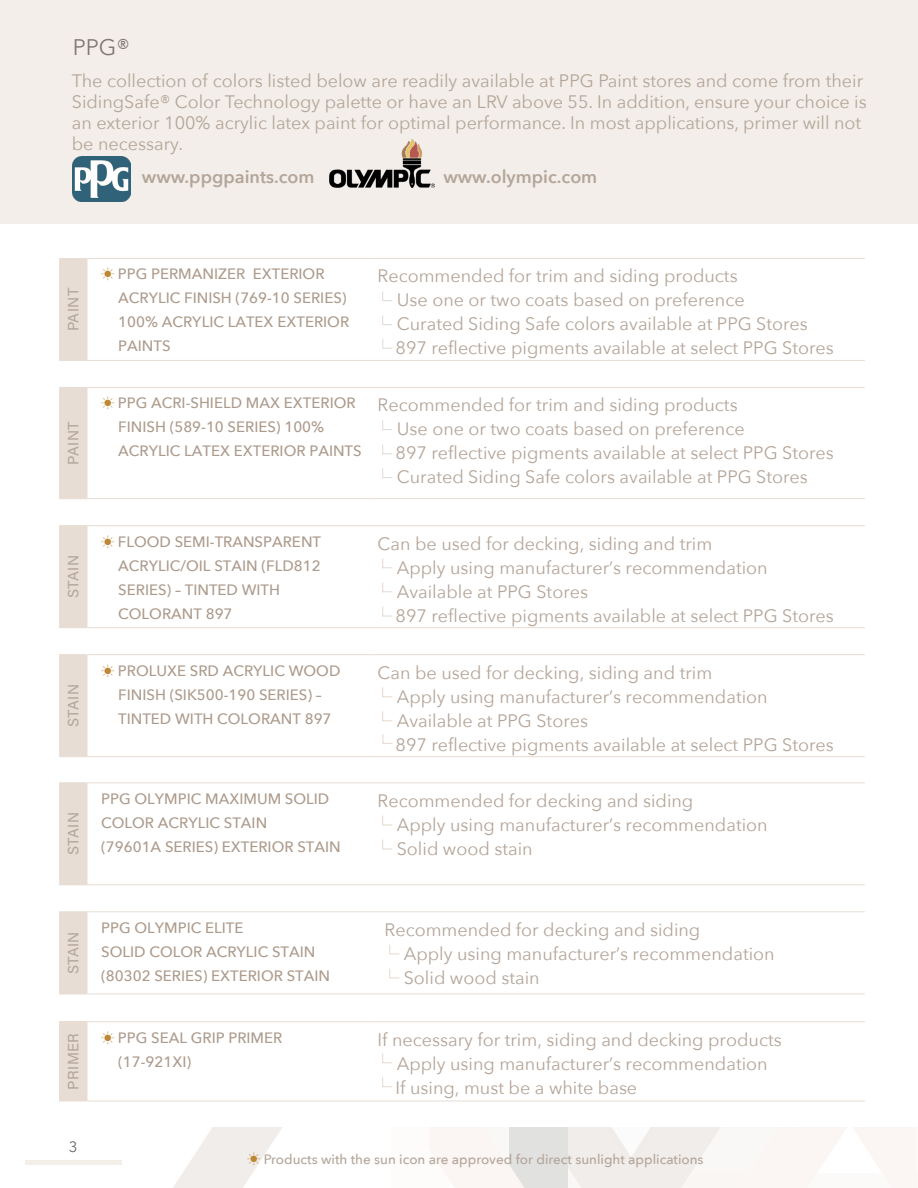
<style>
.page{position:relative;width:918px;height:1188px;background:#fff}
.page>*{position:absolute;margin:0;border:0;box-sizing:border-box;transform-origin:0 0}
.Title_-_Paragraph{font:22.5px "Avenir Next";color:#827771}
.bullets{font:18px "Avenir Next";color:#b4a599}
.PARAGRAPH{font:18px/21px "Avenir Next";color:#b4a599}
.new_bullets{font:18px "Avenir Next";color:#b4a599}
.PARAGRAPH-2{font:600 18px "Avenir Next";color:#b4a599}
.product_name_darker{font:500 15px/24px "Avenir Next";color:#ad9b8c}
.Product_title{font:15px "Acumin Variable Concept";letter-spacing:.025em;color:#b4a599}
.t1{font:15px "Avenir Next";color:#6a6664}
.Paragraph_Footer_Sma{font:500 13.5px "Avenir Next";color:#b4a599}
.s1{font-family:"Koz Go Pr 6 N";font-weight:400;font-size:13.5px;color:#bd8733}
.s2{font-family:"Koz Go Pr 6 N";font-weight:400;color:#bd8733}
</style>
<div class="page">
<div style="left:25px;top:1160px;width:96px;height:5px;background:#f4eee9"></div>
<svg style="left:213px;top:1127px;width:69px;height:40px;fill:#f0edeb"></svg>
<svg style="left:450px;top:1127px;width:329px;height:61px"></svg>
<svg style="left:779px;top:1127px;width:138px;height:61px"></svg>
<div style="left:0;top:0;width:918px;height:224px;background:#f3eee9"></div>
<img style="left:330px;top:140px;width:105px;height:48px">
<hr style="left:87px;top:360px;width:285px;height:1px;background:#e7ddd4">
<hr style="left:372px;top:360px;width:493px;height:1px;background:#e7ddd4">
<hr style="left:87px;top:498px;width:285px;height:1px;background:#e7ddd4">
<hr style="left:372px;top:498px;width:493px;height:1px;background:#e7ddd4">
<hr style="left:87px;top:627px;width:285px;height:1px;background:#e7ddd4">
<hr style="left:372px;top:627px;width:493px;height:1px;background:#e7ddd4">
<hr style="left:87px;top:756px;width:285px;height:1px;background:#e7ddd4">
<hr style="left:372px;top:756px;width:493px;height:1px;background:#e7ddd4">
<hr style="left:87px;top:258px;width:285px;height:1px;background:#e7ddd4">
<hr style="left:372px;top:258px;width:493px;height:1px;background:#e7ddd4">
<hr style="left:87px;top:387px;width:285px;height:1px;background:#e7ddd4">
<hr style="left:372px;top:387px;width:493px;height:1px;background:#e7ddd4">
<hr style="left:87px;top:525px;width:285px;height:1px;background:#e7ddd4">
<hr style="left:372px;top:525px;width:493px;height:1px;background:#e7ddd4">
<svg style="left:59px;top:258px;width:28px;height:499px"></svg>
<hr style="left:87px;top:654px;width:285px;height:1px;background:#e7ddd4">
<hr style="left:372px;top:654px;width:493px;height:1px;background:#e7ddd4">
<svg style="left:382px;top:291px;width:11px;height:10px"></svg>
<svg style="left:382px;top:315px;width:11px;height:10px"></svg>
<svg style="left:382px;top:420px;width:11px;height:10px"></svg>
<svg style="left:382px;top:468px;width:11px;height:10px"></svg>
<svg style="left:382px;top:558px;width:11px;height:11px"></svg>
<svg style="left:382px;top:582px;width:11px;height:11px"></svg>
<img style="left:73px;top:156px;width:58px;height:45px">
<hr style="left:87px;top:884px;width:285px;height:1px;background:#e7ddd4">
<hr style="left:372px;top:884px;width:493px;height:1px;background:#e7ddd4">
<hr style="left:87px;top:994px;width:285px;height:1px;background:#e7ddd4">
<hr style="left:372px;top:994px;width:493px;height:1px;background:#e7ddd4">
<hr style="left:87px;top:782px;width:285px;height:1px;background:#e7ddd4">
<hr style="left:372px;top:782px;width:493px;height:1px;background:#e7ddd4">
<svg style="left:59px;top:782px;width:28px;height:213px;background:#eae1d9"></svg>
<hr style="left:87px;top:911px;width:285px;height:1px;background:#e7ddd4">
<hr style="left:372px;top:911px;width:493px;height:1px;background:#e7ddd4">
<div style="left:59px;top:1022px;width:28px;height:79px;background:#e7ddd4"></div>
<svg style="left:59px;top:1021px;width:28px;height:1px"></svg>
<hr style="left:87px;top:1021px;width:285px;height:1px;background:#e7ddd4">
<hr style="left:372px;top:1021px;width:493px;height:1px;background:#e7ddd4">
<svg style="left:59px;top:1101px;width:28px;height:1px"></svg>
<hr style="left:87px;top:1101px;width:285px;height:1px;background:#e7ddd4">
<hr style="left:372px;top:1101px;width:493px;height:1px;background:#e7ddd4">
<svg style="left:382px;top:339px;width:11px;height:10px"></svg>
<svg style="left:205px;top:606px;width:334px;height:373px"></svg>
<svg style="left:382px;top:444px;width:11px;height:11px"></svg>
<svg style="left:382px;top:1053px;width:68px;height:127px"></svg>
<p class="Title_-_Paragraph" style="left:73px;top:28px;width:59px">PPG®</p>
<p class="PARAGRAPH" style="left:72px;top:69px;width:796px">The collection of colors listed below are readily available at PPG Paint stores and come from their SidingSafe® Color Technology palette or have an LRV above 55. In addition, ensure your choice is an exterior 100% acrylic latex paint for optimal performance. In most applications, primer will not be necessary.</p>
<p class="PARAGRAPH-2" style="left:142px;top:161px;width:174px">www.ppgpaints.com</p>
<p class="PARAGRAPH-2" style="left:443px;top:161px;width:155px">www.olympic.com</p>
<p class="Product_title" style="left:63px;top:331px;width:45px;rotate:-90deg">PAINT</p>
<p class="Product_title" style="left:63px;top:465px;width:45px;rotate:-90deg">PAINT</p>
<p class="Product_title" style="left:63px;top:598px;width:45px;rotate:-90deg">STAIN</p>
<p class="Product_title" style="left:63px;top:727px;width:45px;rotate:-90deg">STAIN</p>
<p class="Product_title" style="left:63px;top:855px;width:45px;rotate:-90deg">STAIN</p>
<p class="product_name_darker" style="left:118px;top:262px;width:232px;text-indent:-17px"><span class="s1">☀</span> PPG PERMANIZER EXTERIOR<br>ACRYLIC FINISH (769-10 SERIES)<br>100% ACRYLIC LATEX EXTERIOR<br>PAINTS</p>
<p class="bullets" style="left:378px;top:261px;width:362px">Recommended for trim and siding products</p>
<p class="bullets" style="left:397px;top:285px;width:349px">Use one or two coats based on preference</p>
<p class="bullets" style="left:397px;top:309px;width:413px">Curated Siding Safe colors available at PPG Stores</p>
<p class="bullets" style="left:396px;top:333px;width:440px">897 reflective pigments available at select PPG Stores</p>
<p class="product_name_darker" style="left:118px;top:391px;width:245px;text-indent:-17px"><span class="s1">☀</span> PPG ACRI-SHIELD MAX EXTERIOR<br>FINISH (589-10 SERIES) 100%<br>ACRYLIC LATEX EXTERIOR PAINTS</p>
<p class="bullets" style="left:378px;top:390px;width:362px">Recommended for trim and siding products</p>
<p class="bullets" style="left:397px;top:414px;width:349px">Use one or two coats based on preference</p>
<p class="bullets" style="left:396px;top:438px;width:440px">897 reflective pigments available at select PPG Stores</p>
<p class="bullets" style="left:397px;top:462px;width:413px">Curated Siding Safe colors available at PPG Stores</p>
<p class="product_name_darker" style="left:118px;top:529px;width:204px;text-indent:-17px"><span class="s1">☀</span> FLOOD SEMI-TRANSPARENT<br>ACRYLIC/OIL STAIN (FLD812<br>SERIES) – TINTED WITH<br>COLORANT 897</p>
<p class="bullets" style="left:378px;top:528px;width:336px">Can be used for decking, siding and trim</p>
<p class="bullets" style="left:397px;top:552px;width:372px">Apply using manufacturer’s recommendation</p>
<p class="bullets" style="left:397px;top:576px;width:193px">Available at PPG Stores</p>
<p class="bullets" style="left:396px;top:600px;width:440px">897 reflective pigments available at select PPG Stores</p>
<p class="product_name_darker" style="left:101px;top:658px;width:241px;text-align:center"><span class="s1">☀</span> PROLUXE SRD ACRYLIC WOOD<br>FINISH (SIK500-190 SERIES) –<br>TINTED WITH COLORANT 897</p>
<p class="bullets" style="left:378px;top:657px;width:336px">Can be used for decking, siding and trim</p>
<p class="bullets" style="left:397px;top:681px;width:372px">Apply using manufacturer’s recommendation</p>
<p class="bullets" style="left:397px;top:705px;width:193px">Available at PPG Stores</p>
<p class="bullets" style="left:396px;top:729px;width:440px">897 reflective pigments available at select PPG Stores</p>
<p class="product_name_darker" style="left:101px;top:786px;width:230px">PPG OLYMPIC MAXIMUM SOLID</p>
<p class="product_name_darker" style="left:101px;top:810px;width:168px">COLOR ACRYLIC STAIN</p>
<p class="product_name_darker" style="left:101px;top:834px;width:241px">(79601A SERIES) EXTERIOR STAIN</p>
<p class="bullets" style="left:378px;top:785px;width:317px">Recommended for decking and siding</p>
<p class="bullets" style="left:397px;top:809px;width:372px">Apply using manufacturer’s recommendation</p>
<p class="bullets" style="left:397px;top:833px;width:137px">Solid wood stain</p>
<p class="Product_title" style="left:63px;top:974px;width:45px;rotate:-90deg">STAIN</p>
<p class="product_name_darker" style="left:101px;top:915px;width:144px">PPG OLYMPIC ELITE</p>
<p class="product_name_darker" style="left:101px;top:939px;width:216px">SOLID COLOR ACRYLIC STAIN</p>
<p class="product_name_darker" style="left:101px;top:963px;width:230px">(80302 SERIES) EXTERIOR STAIN</p>
<p class="new_bullets" style="left:385px;top:914px;width:317px">Recommended for decking and siding</p>
<p class="new_bullets" style="left:404px;top:938px;width:372px">Apply using manufacturer’s recommendation</p>
<p class="new_bullets" style="left:404px;top:962px;width:137px">Solid wood stain</p>
<p class="Product_title" style="left:63px;top:1090px;width:58px;rotate:-90deg">PRIMER</p>
<p class="product_name_darker" style="left:118px;top:1025px;width:166px;text-indent:-17px"><span class="s1">☀</span> PPG SEAL GRIP PRIMER (17-921XI)</p>
<p class="bullets" style="left:378px;top:1024px;width:406px">If necessary for trim, siding and decking products</p>
<p class="bullets" style="left:397px;top:1048px;width:372px">Apply using manufacturer’s recommendation</p>
<p class="bullets" style="left:396px;top:1072px;width:243px">If using, must be a white base</p>
<p class="t1" style="left:69px;top:1135px;width:10px">3</p>
<p class="Paragraph_Footer_Sma" style="left:247px;top:1148px;width:458px"><span class="s2">☀</span> Products with the sun icon are approved for direct sunlight applications</p>
</div>
